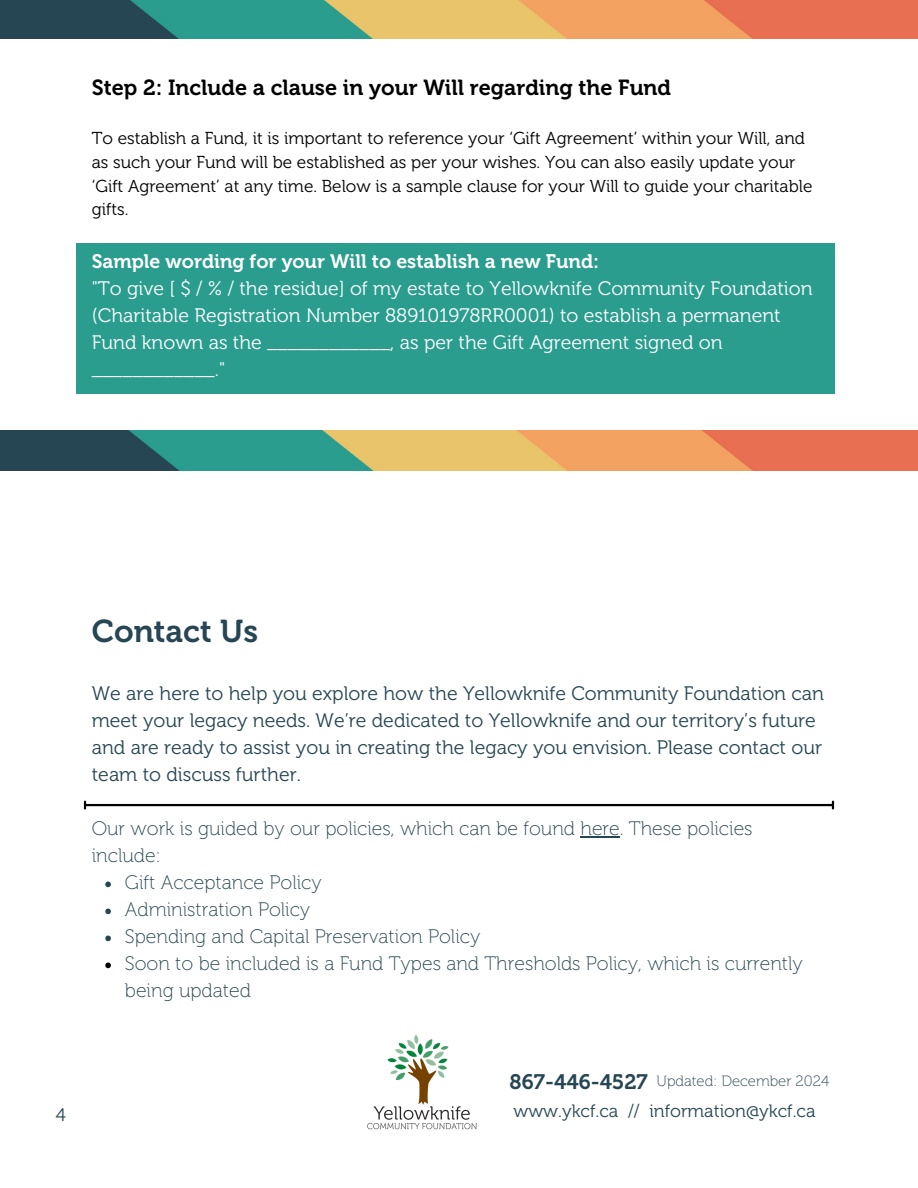
<style>
.page{position:relative;width:918px;height:1188px;background:#fff}
.page>*{position:absolute;margin:0;border:0;box-sizing:border-box;transform-origin:0 0}
.t1{font:31.5px "Museo 700";color:#264653}
.t2{font:21.75px "Museo 700";color:#000}
.t3{font:20.85px "Museo 700";color:#264653}
.t4{font:19.5px/27px "Museo 300";color:#fff}
.t5{font:19.5px/27px "Museo 300";color:#264653}
.t6{font:19.5px/27px "Museo 100";color:#264653}
.t7{font:18px "Museo 300";color:#264653}
.t8{font:17.85px "Museo 300";color:#264653}
.t9{font:17.25px/23.7px "Museo 300";color:#000}
.t10{font:14.85px "Museo 100";color:#264653}
.s1{font-family:"Museo 700"}
</style>
<div class="page">
<div style="left:76px;top:243px;width:758px;height:151px;background:#2a9d8f"></div>
<hr style="left:581px;top:837px;width:39px;height:1px;background:#264653">
<svg style="left:105px;top:882px;width:6px;height:5px"></svg>
<svg style="left:105px;top:909px;width:6px;height:5px"></svg>
<svg style="left:105px;top:936px;width:6px;height:5px"></svg>
<svg style="left:105px;top:963px;width:6px;height:5px"></svg>
<img style="left:367px;top:1035px;width:110px;height:95px">
<hr style="left:86px;top:804px;width:746px;height:2px;background:#000">
<svg style="left:84px;top:802px;width:2px;height:6px"></svg>
<svg style="left:832px;top:802px;width:2px;height:6px"></svg>
<img style="left:0;top:0;width:918px;height:39px">
<img style="left:0;top:430px;width:918px;height:41px">
<p class="t2" style="left:92px;top:74px;width:581px">Step 2: Include a clause in your Will regarding the Fund</p>
<h2 class="t9" style="left:92px;top:127px;width:722px">To establish a Fund, it is important to reference your ‘Gift Agreement’ within your Will, and as such your Fund will be established as per your wishes. You can also easily update your ‘Gift Agreement’ at any time. Below is a sample clause for your Will to guide your charitable gifts.</h2>
<h4 class="t4" style="left:92px;top:248px;width:722px"><span class="s1">Sample wording for your Will to establish a new Fund:<br></span>"To give [ $ / % / the residue] of my estate to Yellowknife Community Foundation (Charitable Registration Number 889101978RR0001) to establish a permanent Fund known as the ____________, as per the Gift Agreement signed on ____________."</h4>
<h3 class="t1" style="left:92px;top:612px;width:168px">Contact Us</h3>
<p class="t5" style="left:92px;top:680px;width:734px">We are here to help you explore how the Yellowknife Community Foundation can meet your legacy needs. We’re dedicated to Yellowknife and our territory’s future and are ready to assist you in creating the legacy you envision. Please contact our team to discuss further.</p>
<p class="t6" style="left:92px;top:815px;width:662px">Our work is guided by our policies, which can be found here. These policies include:</p>
<h1 class="t6" style="left:125px;top:869px;width:198px">Gift Acceptance Policy</h1>
<h3 class="t6" style="left:125px;top:896px;width:187px">Administration Policy</h3>
<h3 class="t6" style="left:125px;top:923px;width:357px">Spending and Capital Preservation Policy</h3>
<p class="t6" style="left:125px;top:950px;width:679px">Soon to be included is a Fund Types and Thresholds Policy, which is currently being updated</p>
<p class="t7" style="left:56px;top:1104px;width:12px">4</p>
<p class="t3" style="left:510px;top:1069px;width:140px">867-446-4527</p>
<p class="t8" style="left:513px;top:1100px;width:304px">www.ykcf.ca // information@ykcf.ca</p>
<p class="t10" style="left:657px;top:1072px;width:174px">Updated: December 2024</p>
</div>
